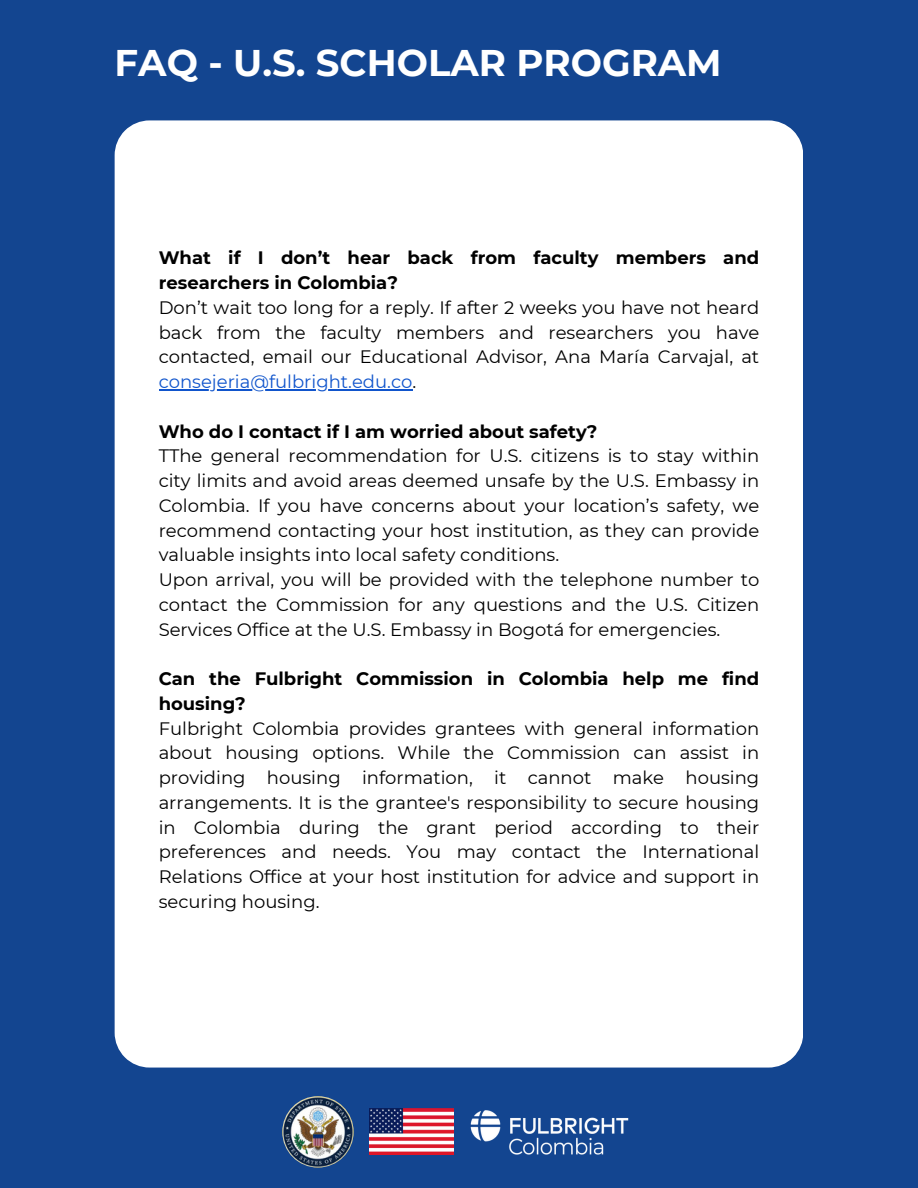
<style>
.page{position:relative;width:918px;height:1188px;background:#134590}
.page>*{position:absolute;margin:0;border:0;box-sizing:border-box;transform-origin:0 0}
.t1{font:700 37.05px "Montserrat";color:#fff}
.t2{font:18px/24.8px "Montserrat";color:#000;text-align:justify}
.t3{font:700 18px/24.8px "Montserrat";color:#000}
.t4{font:18px "Montserrat";color:#15c}
.s1{color:#000}
.s2{font-weight:700}
</style>
<div class="page">
<img style="left:282px;top:1096px;width:72px;height:72px;border-radius:50%">
<img style="left:370px;top:1109px;width:83px;height:46px">
<img style="left:470px;top:1110px;width:159px;height:45px">
<div style="left:115px;top:120px;width:688px;height:947px;background:#fff"></div>
<hr style="left:159px;top:389px;width:253px;height:1px;background:#15c">
<p class="t1" style="left:115px;top:40px;width:609px">FAQ - U.S. SCHOLAR PROGRAM</p>
<p class="t3" style="left:159px;top:246px;width:602px">What if I don’t hear back from faculty members and researchers in Colombia?</p>
<p class="t2" style="left:159px;top:295px;width:602px">Don’t wait too long for a reply. If after 2 weeks you have not heard back from the faculty members and researchers you have contacted, email our Educational Advisor, Ana María Carvajal, at</p>
<p class="t4" style="left:159px;top:371px;width:259px">consejeria@fulbright.edu.co<span class="s1">.</span></p>
<p class="t2" style="left:159px;top:419px;width:602px;text-align:left"><span class="s2">Who do I contact if I am worried about safety?<br></span>TThe general recommendation for U.S. citizens is to stay within city limits and avoid areas deemed unsafe by the U.S. Embassy in</p>
<p class="t2" style="left:159px;top:493px;width:602px;text-align:left">Colombia. If you have concerns about your location’s safety, we recommend contacting your host institution, as they can provide valuable insights into local safety conditions.<br>Upon arrival, you will be provided with the telephone number to contact the Commission for any questions and the U.S. Citizen</p>
<p class="t2" style="left:159px;top:617px;width:563px">Services Office at the U.S. Embassy in Bogotá for emergencies.</p>
<p class="t3" style="left:159px;top:666px;width:602px">Can the Fulbright Commission in Colombia help me find housing?</p>
<p class="t2" style="left:159px;top:716px;width:602px">Fulbright Colombia provides grantees with general information about housing options. While the Commission can assist in providing housing information, it cannot make housing arrangements. It is the grantee's responsibility to secure housing in Colombia during the grant period according to their preferences and needs. You may contact the International Relations Office at your host institution for advice and support in securing housing.</p>
</div>
